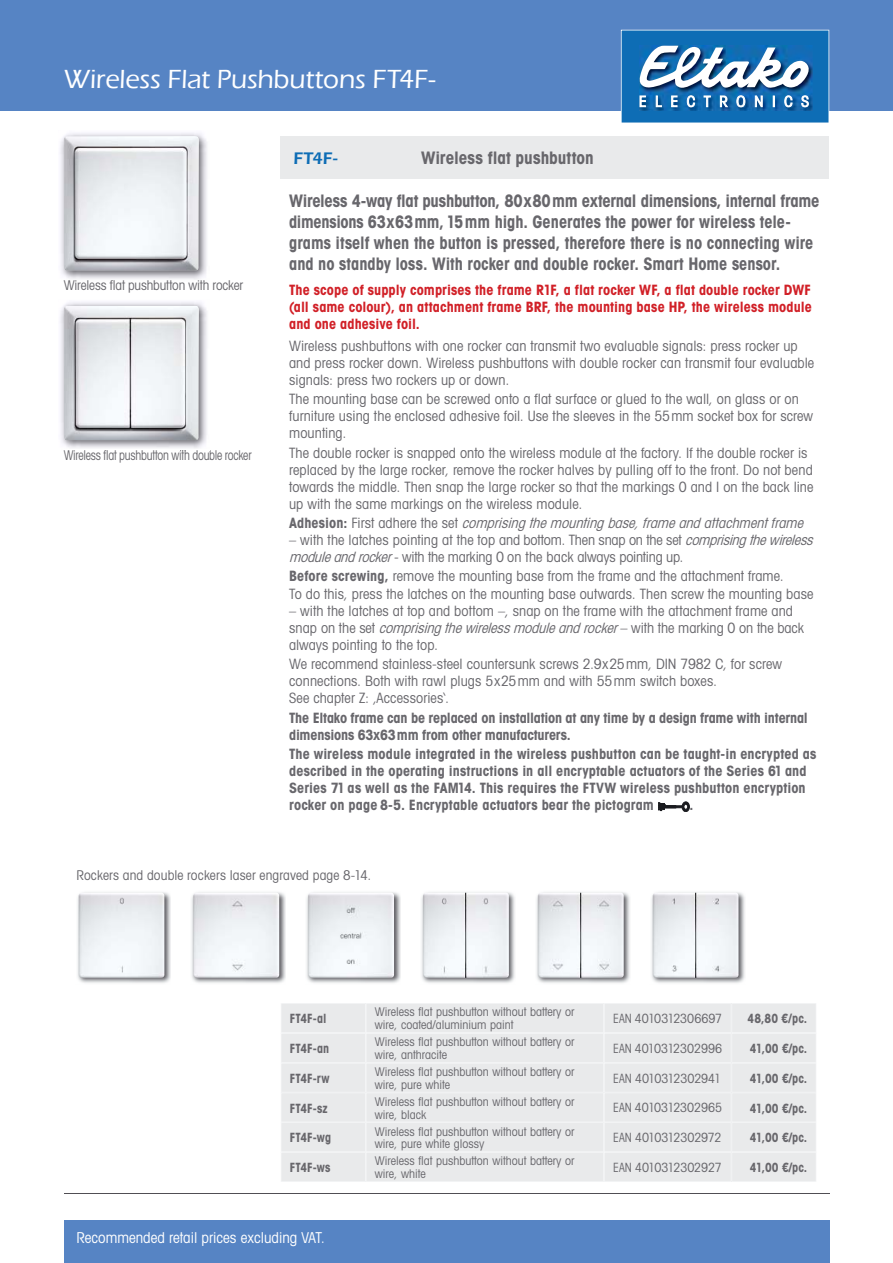
<style>
.page{position:relative;width:893px;height:1263px;background:#fff}
.page>*{position:absolute;margin:0;border:0;box-sizing:border-box;transform-origin:0 0}
.t1{font:500 27px "Eras ITC";letter-spacing:-.01em;color:#fff}
.t2{font:700 condensed 17.25px/20.7px "Avant Garde";color:#68676c}
.t3{font:600 17.25px "Eras ITC";color:#0e6db5}
.t4{font:condensed 15px "Avant Garde";color:#fff}
.t5{font:condensed 14.25px/17.1px "Avant Garde";letter-spacing:.005em;color:#68676c}
.t6{font:700 condensed 14.25px/17.1px "Avant Garde";letter-spacing:.005em;color:#68676c}
.t7{font:700 condensed 14.25px/17.1px "Avant Garde";letter-spacing:.005em;color:#d12027;text-align:justify}
.t8{font:700 condensed 14.25px/17.1px "Avant Garde";letter-spacing:-.015em;color:#68676c}
.t9{font:italic condensed 14.25px "Avant Garde";letter-spacing:.015em;color:#68676c}
.t10{font:condensed 13.5px "Avant Garde";letter-spacing:-.005em;color:#68676c}
.t11{font:condensed 13.5px "Avant Garde";letter-spacing:-.005em;color:#68676c;scale:.87 1}
.t12{font:condensed 13.5px "Avant Garde";color:#68676d;scale:.87 1}
.t13{font:700 condensed 12.75px "Avant Garde";letter-spacing:.01em;color:#68676c;scale:.95 1}
.t14{font:condensed 12.75px "Avant Garde";letter-spacing:-.005em;color:#68676c;scale:.9 1}
.t15{font:condensed 12px/12.8px "Avant Garde";color:#68676c}
.s1{color:#66666a}
.s2{font-weight:700;font-style:normal}
.s3{font-style:normal}
.s4{font-style:italic}
.s5{font-weight:700}
</style>
<div class="page">
<div style="left:0;top:0;width:893px;height:111px;background:#5684c4"></div>
<svg style="left:621px;top:30px;width:208px;height:93px;background:#4486bb"></svg>
<img style="left:77px;top:892px;width:94px;height:91px">
<img style="left:78px;top:893px;width:86px;height:85px">
<img style="left:191px;top:892px;width:95px;height:91px">
<img style="left:193px;top:893px;width:86px;height:85px">
<img style="left:306px;top:892px;width:94px;height:91px">
<img style="left:308px;top:893px;width:86px;height:85px">
<img style="left:421px;top:892px;width:94px;height:91px">
<img style="left:423px;top:893px;width:86px;height:85px">
<img style="left:536px;top:892px;width:94px;height:91px">
<img style="left:538px;top:893px;width:86px;height:85px">
<img style="left:651px;top:892px;width:94px;height:91px">
<img style="left:652px;top:893px;width:86px;height:85px">
<div style="left:64px;top:1220px;width:765px;height:43px;background:#5684c4"></div>
<hr style="left:64px;top:1194px;width:765px;height:1px;background:#504e53">
<svg style="left:658px;top:802px;width:31px;height:10px"></svg>
<div style="left:281px;top:136px;width:548px;height:43px;background:#e9eaeb"></div>
<div style="left:281px;top:1003px;width:535px;height:179px;background:#e9eaeb"></div>
<img style="left:60px;top:133px;width:147px;height:147px">
<img style="left:64px;top:136px;width:135px;height:135px">
<img style="left:60px;top:302px;width:147px;height:147px">
<img style="left:64px;top:306px;width:135px;height:135px">
<h1 class="t1" style="left:64px;top:64px;width:373px">Wireless Flat Pushbuttons FT4F-</h1>
<p class="t10" style="left:64px;top:280px;width:181px">Wireless flat pushbutton with rocker</p>
<p class="t12" style="left:64px;top:450px;width:27px">Wi l</p>
<p class="t12" style="left:104px;top:450px;width:17px">fl t</p>
<p class="t12" style="left:136px;top:450px;width:27px">hb tt</p>
<p class="t11" style="left:76px;top:450px;width:204px">re ess a pus u on w<span class="s1">ith</span> double rocker</p>
<p class="t3" style="left:293px;top:149px;width:46px">FT4F-</p>
<p class="t2" style="left:421px;top:149px;width:174px">Wireless flat pushbutton</p>
<p class="t2" style="left:289px;top:192px;width:532px">Wireless 4-way flat pushbutton, 80x80mm external dimensions, internal frame dimensions 63x63mm, 15mm high. Generates the power for wireless tele&shy;grams itself when the button is pressed, therefore there is no connecting wire and no standby loss. With rocker and double rocker. Smart Home sensor.</p>
<p class="t7" style="left:289px;top:283px;width:524px">The scope of supply comprises the frame R1F, a flat rocker WF, a flat double rocker DWF (all same colour), an attachment frame BRF, the mounting base HP, the wireless module and one adhesive foil.</p>
<p class="t5" style="left:289px;top:338px;width:526px">Wireless pushbuttons with one rocker can transmit two evaluable signals: press rocker up and press rocker down. Wireless pushbuttons with double rocker can transmit four evaluable signals: press two rockers up or down.</p>
<p class="t5" style="left:289px;top:392px;width:525px">The mounting base can be screwed onto a flat surface or glued to the wall, on glass or on furniture using the enclosed adhesive foil. Use the sleeves in the 55mm socket box for screw mounting.</p>
<p class="t5" style="left:289px;top:445px;width:526px">The double rocker is snapped onto the wireless module at the factory. If the double rocker is replaced by the large rocker, remove the rocker halves by pulling off to the front. Do not bend towards the middle. Then snap the large rocker so that the markings 0 and I on the back line up with the same markings on the wireless module.</p>
<p class="t9" style="left:289px;top:518px;width:518px"><span class="s2">A d h e s i o n :</span> <span class="s3">F i r s t a d h e r e t h e s e t</span> comprising themounting base,frameand attachment frame</p>
<p class="t5" style="left:289px;top:533px;width:528px">– with the latches pointing at the top and bottom. Then snap on the set <span class="s4">comprisingthewireless moduleandrocker</span>- with the marking 0 on the back always pointing up.</p>
<p class="t5" style="left:289px;top:569px;width:526px"><span class="s5">Before screwing,</span> remove the mounting base from the frame and the attachment frame.<br>To do this, press the latches on the mounting base outwards. Then screw the mounting base</p>
<p class="t5" style="left:289px;top:603px;width:516px">– with the latches at top and bottom –, snap on the frame with the attachment frame and<br>s n a p o n t h e s e t <span class="s4">comprising thewirelessmoduleand rocker</span>– w i t h t h e m a r k i n g 0 o n t h e b a c k always pointing to the top.</p>
<p class="t5" style="left:289px;top:657px;width:494px">We recommend stainless-steel countersunk screws 2.9x25mm, DIN 7982 C, for screw connections. Both with rawl plugs 5x25mm and with 55mm switch boxes.<br>See chapter Z: ‚Accessories‘.</p>
<p class="t8" style="left:289px;top:710px;width:520px">The Eltako frame can be replaced on installation at any time by a design frame with internal dimensions 63x63mm from other manufacturers.</p>
<p class="t6" style="left:289px;top:746px;width:529px">The wireless module integrated in the wireless pushbutton can be taught-in encrypted as described in the operating instructions in all encryptable actuators of the Series 61 and Series 71 as well as the FAM14. This requires the FTVW wireless pushbutton encryption rocker on page 8-5. Encryptable actuators bear the pictogram</p>
<p class="t6" style="left:689px;top:798px;width:5px">.</p>
<p class="t10" style="left:77px;top:870px;width:296px">Rockers and double rockers laser engraved page 8-14.</p>
<p class="t13" style="left:290px;top:1014px;width:40px">FT4F-al</p>
<p class="t15" style="left:375px;top:1007px;width:201px">Wireless flat pushbutton without battery or wire, coated/aluminium paint</p>
<p class="t14" style="left:613px;top:1014px;width:123px">EAN 4010312306697</p>
<p class="t13" style="left:748px;top:1014px;width:64px">48,80 €/pc.</p>
<p class="t13" style="left:290px;top:1044px;width:43px">FT4F-an</p>
<p class="t15" style="left:375px;top:1037px;width:201px">Wireless flat pushbutton without battery or wire, anthracite</p>
<p class="t14" style="left:613px;top:1044px;width:123px">EAN 4010312302996</p>
<p class="t13" style="left:750px;top:1044px;width:62px">41,00 €/pc.</p>
<p class="t13" style="left:290px;top:1074px;width:43px">FT4F-rw</p>
<p class="t15" style="left:375px;top:1066px;width:201px">Wireless flat pushbutton without battery or wire, pure white</p>
<p class="t14" style="left:613px;top:1073px;width:122px">EAN 4010312302941</p>
<p class="t13" style="left:750px;top:1074px;width:62px">41,00 €/pc.</p>
<p class="t13" style="left:290px;top:1103px;width:42px">FT4F-sz</p>
<p class="t15" style="left:375px;top:1096px;width:201px">Wireless flat pushbutton without battery or wire, black</p>
<p class="t14" style="left:613px;top:1103px;width:123px">EAN 4010312302965</p>
<p class="t13" style="left:750px;top:1103px;width:62px">41,00 €/pc.</p>
<p class="t13" style="left:290px;top:1133px;width:45px">FT4F-wg</p>
<p class="t15" style="left:375px;top:1126px;width:201px">Wireless flat pushbutton without battery or wire, pure white glossy</p>
<p class="t14" style="left:613px;top:1133px;width:122px">EAN 4010312302972</p>
<p class="t13" style="left:750px;top:1133px;width:62px">41,00 €/pc.</p>
<p class="t13" style="left:290px;top:1163px;width:44px">FT4F-ws</p>
<p class="t15" style="left:375px;top:1156px;width:201px">Wireless flat pushbutton without battery or wire, white</p>
<p class="t14" style="left:613px;top:1163px;width:122px">EAN 4010312302927</p>
<p class="t13" style="left:750px;top:1163px;width:62px">41,00 €/pc.</p>
<p class="t4" style="left:77px;top:1232px;width:250px">Recommended retail prices excluding VAT.</p>
</div>
